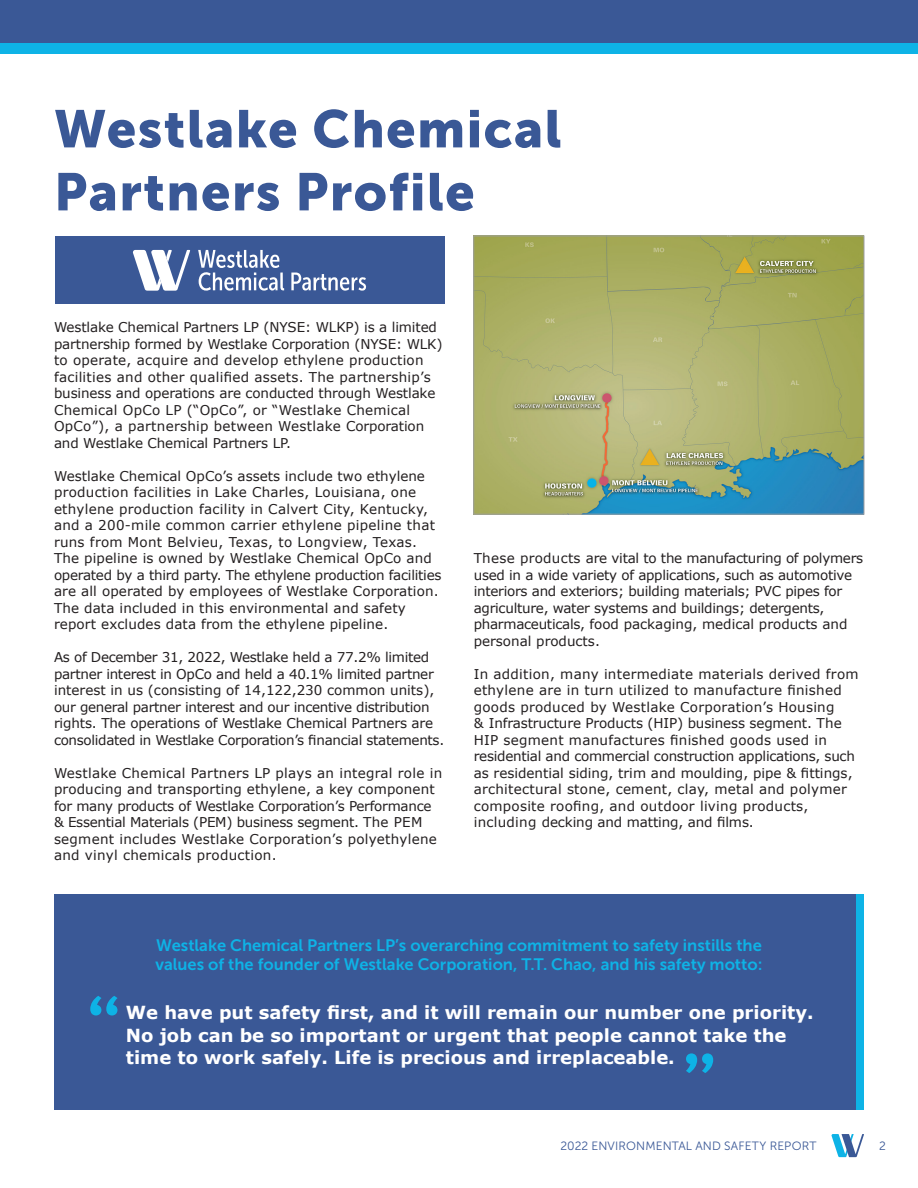
<style>
.page{position:relative;width:918px;height:1188px;background:#fff}
.page>*{position:absolute;margin:0;border:0;box-sizing:border-box;transform-origin:0 0}
.t1{font:52.5px "Museo Sans 900";letter-spacing:.025em;color:#3a5896}
.t2{font:700 18px/22.5px "Verdana";color:#fff}
.t3{font:16.5px/19.5px "Museo Sans 700";color:#0eb3e6}
.t4{font:13.5px/16.5px "Verdana";color:#231f20}
.t5{font:13.5px/16.5px "Verdana";letter-spacing:-.02em;color:#231f20}
.t6{font:13.5px/16.5px "Verdana";letter-spacing:.02em;color:#231f20}
.t7{font:12px "Museo Sans 300";letter-spacing:.015em;color:#3a5896}
</style>
<div class="page">
<svg style="left:831px;top:1134px;width:33px;height:23px"></svg>
<img style="left:475px;top:238px;width:387px;height:275px">
<div style="left:473px;top:236px;width:391px;height:279px;border:1px solid #9d9fa2"></div>
<div style="left:54px;top:895px;width:810px;height:215px;background:#3a5896"></div>
<div style="left:856px;top:895px;width:8px;height:215px;background:#0eb3e6"></div>
<svg style="left:90px;top:996px;width:28px;height:19px"></svg>
<svg style="left:686px;top:1053px;width:27px;height:20px"></svg>
<div style="left:0;top:0;width:918px;height:44px;background:#3a5896"></div>
<div style="left:0;top:44px;width:918px;height:10px;background:#0eb3e6"></div>
<div style="left:55px;top:237px;width:389px;height:67px;background:#3a5896"></div>
<svg style="left:198px;top:250px;width:169px;height:41px"></svg>
<svg style="left:133px;top:250px;width:57px;height:41px"></svg>
<p class="t1" style="left:54px;top:99px;width:509px">Westlake Chemical</p>
<p class="t1" style="left:54px;top:162px;width:422px">Partners Profile</p>
<p class="t4" style="left:54px;top:319px;width:390px">Westlake Chemical Partners LP (NYSE: WLKP) is a limited partnership formed by Westlake Corporation (NYSE: WLK) to operate, acquire and develop ethylene production facilities and other qualified assets. The partnership’s business and operations are conducted through Westlake Chemical OpCo LP (“OpCo”, or “Westlake Chemical OpCo”), a partnership between Westlake Corporation and Westlake Chemical Partners LP.</p>
<p class="t4" style="left:54px;top:467px;width:389px">Westlake Chemical OpCo’s assets include two ethylene production facilities in Lake Charles, Louisiana, one ethylene production facility in Calvert City, Kentucky, and a 200-mile common carrier ethylene pipeline that runs from Mont Belvieu, Texas, to Longview, Texas.<br>The pipeline is owned by Westlake Chemical OpCo and operated by a third party. The ethylene production facilities are all operated by employees of Westlake Corporation.<br>The data included in this environmental and safety report excludes data from the ethylene pipeline.</p>
<p class="t5" style="left:54px;top:649px;width:392px">As of December 31, 2022, Westlake held a 77.2% limited partner interest in OpCo and held a 40.1% limited partner interest in us (consisting of 14,122,230 common units), our general partner interest and our incentive distribution rights. The operations of Westlake Chemical Partners are consolidated in Westlake Corporation’s financial statements.</p>
<p class="t4" style="left:54px;top:764px;width:390px">Westlake Chemical Partners LP plays an integral role in producing and transporting ethylene, a key component for many products of Westlake Corporation’s Performance &amp; Essential Materials (PEM) business segment. The PEM segment includes Westlake Corporation’s polyethylene and vinyl chemicals production.</p>
<p class="t5" style="left:474px;top:550px;width:391px">These products are vital to the manufacturing of polymers used in a wide variety of applications, such as automotive interiors and exteriors; building materials; PVC pipes for agriculture, water systems and buildings; detergents, pharmaceuticals, food packaging, medical products and personal products.</p>
<p class="t6" style="left:474px;top:665px;width:386px">In addition, many intermediate materials derived from ethylene are in turn utilized to manufacture finished goods produced by Westlake Corporation’s Housing<br>&amp; Infrastructure Products (HIP) business segment. The HIP segment manufactures finished goods used in residential and commercial construction applications, such as residential siding, trim and moulding, pipe &amp; fittings, architectural stone, cement, clay, metal and polymer composite roofing, and outdoor living products, including decking and matting, and films.</p>
<p class="t3" style="left:156px;top:935px;width:608px">Westlake Chemical Partners LP’s overarching commitment to safety instills the values of the founder of Westlake Corporation, T.T. Chao, and his safety motto:</p>
<p class="t2" style="left:126px;top:1002px;width:689px">We have put safety first, and it will remain our number one priority.<br>No job can be so important or urgent that people cannot take the time to work safely. Life is precious and irreplaceable.</p>
<p class="t7" style="left:560px;top:1139px;width:258px">2022 ENVIRONMENTAL AND SAFETY REPORT</p>
<p class="t7" style="left:879px;top:1139px;width:8px">2</p>
</div>
